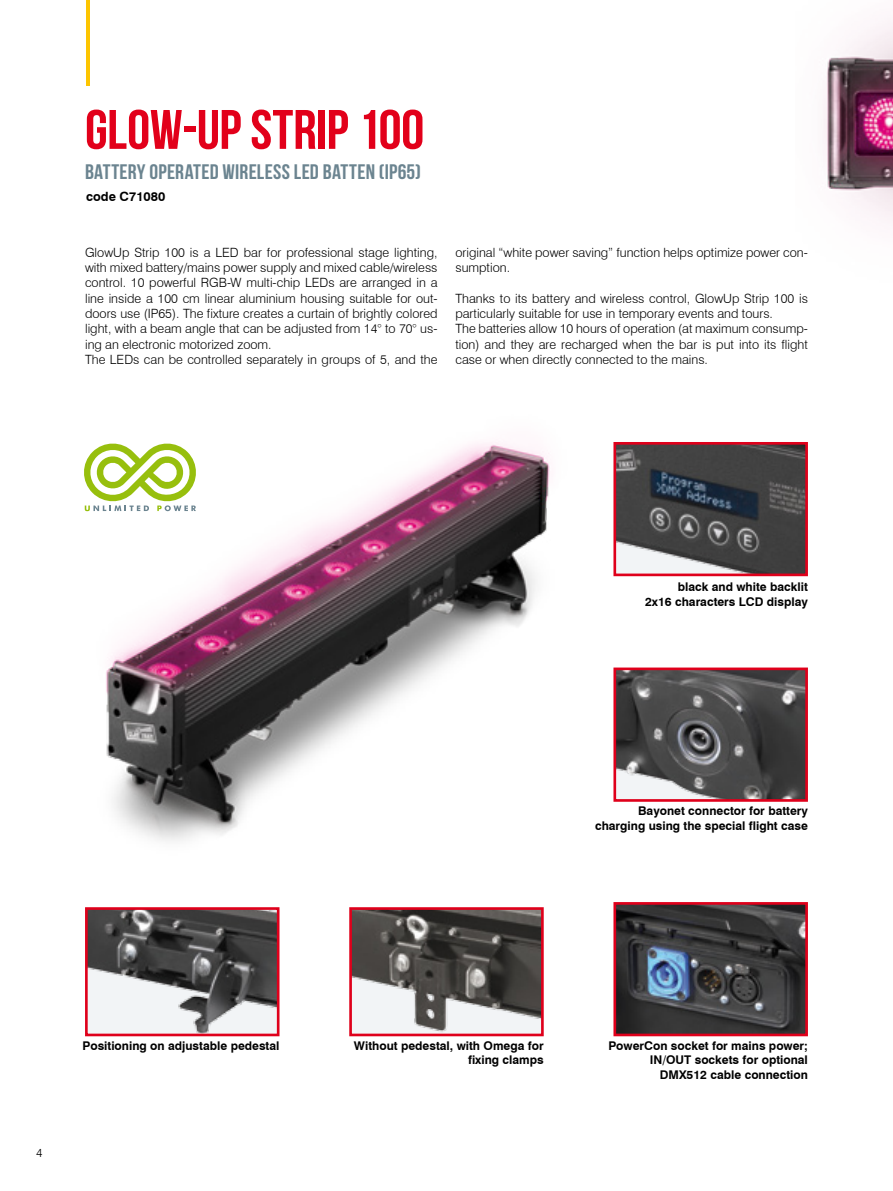
<style>
.page{position:relative;width:893px;height:1191px;background:#fff}
.page>*{position:absolute;margin:0;border:0;box-sizing:border-box;transform-origin:0 0}
.t1{font:55.5px "Bebas Neue";letter-spacing:-.005em;color:#e2001a;scale:1.05 1}
.t2{font:21px "Bebas Neue";letter-spacing:.01em;color:#6b8490;scale:1.05 1}
.t3{font:300 12.75px/15.3px "Swiss 721 BT";color:#000}
.t4{font:700 12.75px "Swiss 721 BT";color:#000}
.t5{font:700 12px/14.4px "Swiss 721 BT";color:#000;text-align:right}
.t6{font:300 12px "Swiss 721 BT";color:#000}
</style>
<div class="page">
<img style="left:86px;top:442px;width:464px;height:399px">
<img style="left:823px;top:20px;width:70px;height:203px">
<svg style="left:84px;top:442px;width:115px;height:69px"></svg>
<img style="left:617px;top:446px;width:187px;height:126px">
<div style="left:613px;top:442px;width:195px;height:134px;border:3px solid #df001b"></div>
<img style="left:617px;top:671px;width:187px;height:126px">
<div style="left:613px;top:667px;width:195px;height:134px;border:3px solid #df001b"></div>
<img style="left:617px;top:906px;width:187px;height:126px">
<div style="left:613px;top:902px;width:195px;height:134px;border:3px solid #df001b"></div>
<img style="left:89px;top:911px;width:186px;height:121px">
<div style="left:85px;top:907px;width:194px;height:129px;border:3px solid #df001b"></div>
<img style="left:353px;top:911px;width:187px;height:121px">
<div style="left:349px;top:907px;width:195px;height:129px;border:3px solid #df001b"></div>
<hr style="left:86px;top:0;width:4px;height:85px;background:#fdc500">
<h1 class="t1" style="left:85px;top:99px;width:325px">GLOW-UP STRIP 100</h1>
<h2 class="t2" style="left:85px;top:160px;width:322px">BATTERY OPERATED WIRELESS LED BATTEN (IP65)</h2>
<p class="t4" style="left:86px;top:189px;width:81px">code C71080</p>
<p class="t3" style="left:85px;top:244px;width:354px">GlowUp Strip 100 is a LED bar for professional stage lighting, with mixed battery/mains power supply and mixed cable/wireless control. 10 powerful RGB-W multi-chip LEDs are arranged in a line inside a 100 cm linear aluminium housing suitable for out&shy;doors use (IP65). The fixture creates a curtain of brightly colored light, with a beam angle that can be adjusted from 14° to 70° us&shy;ing an electronic motorized zoom.<br>The LEDs can be controlled separately in groups of 5, and the</p>
<p class="t3" style="left:455px;top:244px;width:354px">original “white power saving” function helps optimize power con&shy;sumption.</p>
<p class="t3" style="left:455px;top:290px;width:354px">Thanks to its battery and wireless control, GlowUp Strip 100 is particularly suitable for use in temporary events and tours.<br>The batteries allow 10 hours of operation (at maximum consump&shy;tion) and they are recharged when the bar is put into its flight case or when directly connected to the mains.</p>
<p class="t5" style="left:645px;top:580px;width:164px">black and white backlit<br>2x16 characters LCD display</p>
<p class="t5" style="left:595px;top:803px;width:214px">Bayonet connector for battery charging using the special flight case</p>
<p class="t6" style="left:36px;top:1145px;width:8px">4</p>
<p class="t5" style="left:83px;top:1038px;width:198px">Positioning on adjustable pedestal</p>
<p class="t5" style="left:354px;top:1038px;width:191px">Without pedestal, with Omega for fixing clamps</p>
<p class="t5" style="left:608px;top:1038px;width:201px">PowerCon socket for mains power;<br>IN/OUT sockets for optional<br>DMX512 cable connection</p>
</div>
